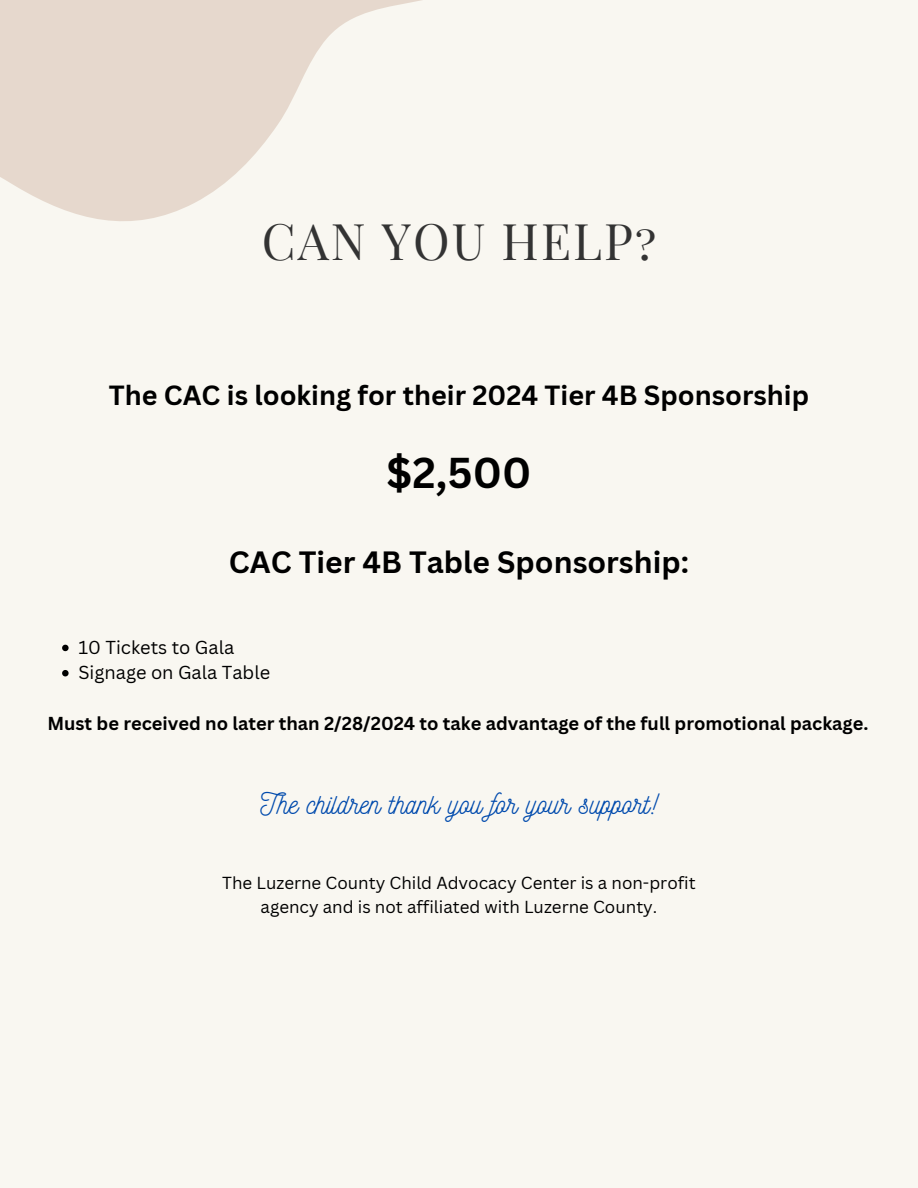
<style>
.page{position:relative;width:918px;height:1188px;background:#f9f7f1}
.page>*{position:absolute;margin:0;border:0;box-sizing:border-box;transform-origin:0 0}
.t1{font:49.35px "Playfair Display SC";letter-spacing:.04em;color:#333}
.t2{font:700 42px "Canva Sans";color:#000}
.t3{font:700 30px "Canva Sans";color:#000}
.t4{font:28.2px "Nickainley";color:#004aad}
.t5{font:700 27px "Canva Sans";color:#000}
.t6{font:700 18.3px "Canva Sans";color:#000}
.t7{font:18.3px "Canva Sans";color:#000}
.t8{font:16.95px "Canva Sans";color:#000}
</style>
<div class="page">
<svg style="left:0;top:0;width:422px;height:221px;fill:#e6d8cd"></svg>
<svg style="left:62px;top:645px;width:7px;height:6px"></svg>
<svg style="left:62px;top:670px;width:7px;height:6px"></svg>
<p class="t1" style="left:262px;top:207px;width:396px">CAN YOU HELP?</p>
<h1 class="t5" style="left:109px;top:376px;width:702px">The CAC is looking for their 2024 Tier 4B Sponsorship</h1>
<h3 class="t2" style="left:387px;top:443px;width:146px">$2,500</h3>
<h2 class="t3" style="left:229px;top:541px;width:462px">CAC Tier 4B Table Sponsorship:</h2>
<h3 class="t7" style="left:78px;top:635px;width:157px">10 Tickets to Gala</h3>
<p class="t7" style="left:78px;top:660px;width:193px">Signage on Gala Table</p>
<p class="t6" style="left:47px;top:710px;width:823px">Must be received no later than 2/28/2024 to take advantage of the full promotional package.</p>
<h5 class="t4" style="left:260px;top:786px;width:399px">The children thank you for your support!</h5>
<h4 class="t8" style="left:222px;top:871px;width:475px">The Luzerne County Child Advocacy Center is a non-profit</h4>
<p class="t8" style="left:261px;top:895px;width:398px">agency and is not affiliated with Luzerne County.</p>
</div>
